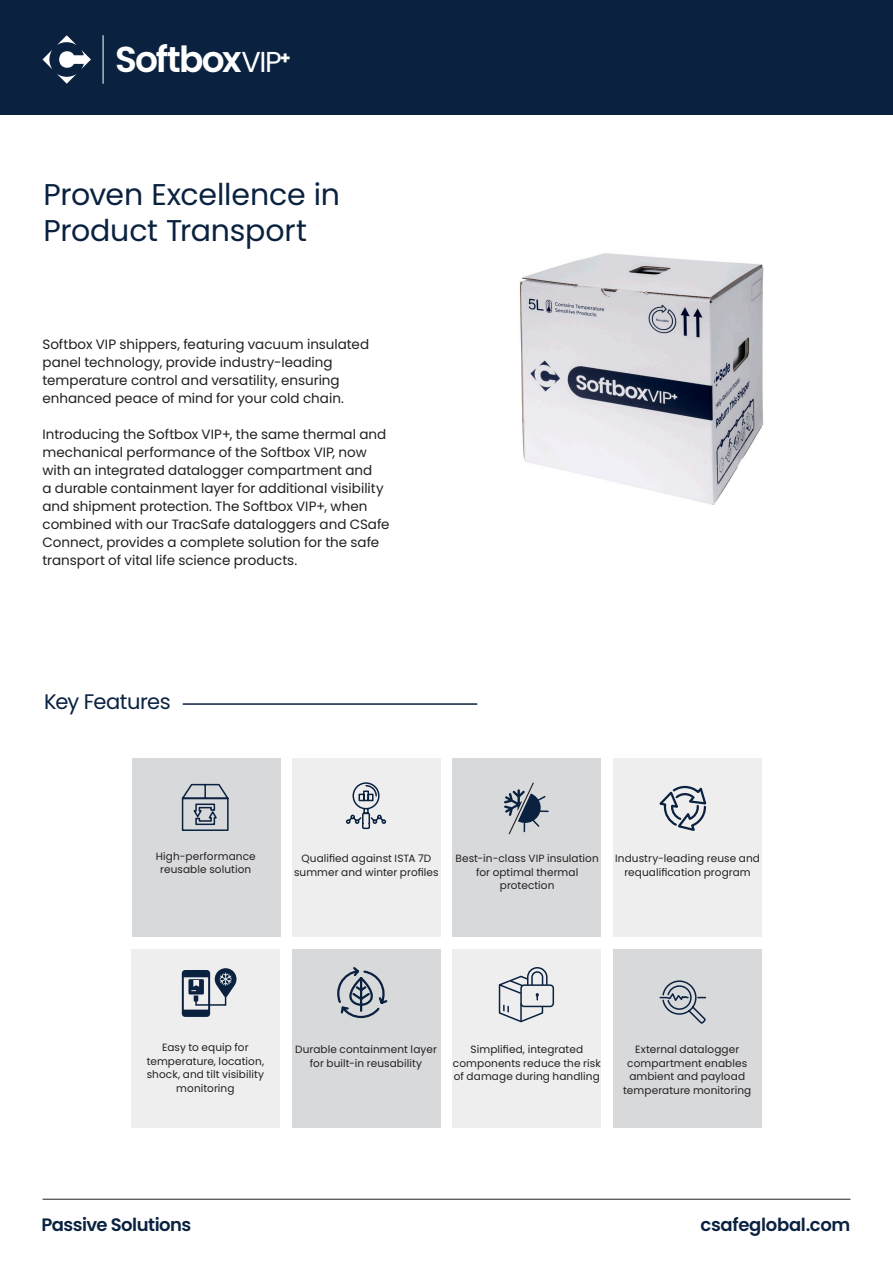
<style>
.page{position:relative;width:893px;height:1263px;background:#fff}
.page>*{position:absolute;margin:0;border:0;box-sizing:border-box;transform-origin:0 0}
.t1{font:600 36px "Poppins";letter-spacing:-.05em;color:#fff}
.Page_Title{font:30px/36px "Poppins";letter-spacing:-.005em;color:#0a2240}
.Sub_heads{font:21px "Poppins";letter-spacing:-.025em;color:#0a2240}
.Footer_Descriptor___Web{font:600 18px "Poppins";letter-spacing:-.03em;color:#0a2240}
.Sub_heads-2{font:600 18px "Poppins";letter-spacing:-.02em;color:#0a2240}
.Copy{font:13.5px/18px "Poppins";color:#231f20}
.Key_features_body{font:10.5px/13.5px "Poppins";letter-spacing:.01em;color:#231f20;text-align:center}
.s1{font-weight:400;font-size:28.8px}
</style>
<div class="page">
<div style="left:0;top:0;width:893px;height:115px;background:#0a2240"></div>
<hr style="left:103px;top:35px;width:1px;height:49px;background:#fff">
<svg style="left:43px;top:35px;width:48px;height:49px"></svg>
<hr style="left:43px;top:1199px;width:807px;height:1px;background:#231f20">
<img style="left:520px;top:253px;width:244px;height:252px">
<div style="left:613px;top:758px;width:149px;height:178px;background:#eeeeef"></div>
<div style="left:452px;top:758px;width:149px;height:178px;background:#d8d9db"></div>
<div style="left:132px;top:758px;width:148px;height:178px;background:#d8d9db"></div>
<div style="left:292px;top:758px;width:149px;height:178px;background:#eeeeef"></div>
<hr style="left:183px;top:703px;width:294px;height:2px;background:#0a2240">
<div style="left:613px;top:949px;width:149px;height:178px;background:#d8d9db"></div>
<div style="left:452px;top:949px;width:149px;height:178px;background:#eeeeef"></div>
<div style="left:131px;top:949px;width:149px;height:178px;background:#eeeeef"></div>
<div style="left:292px;top:949px;width:148px;height:178px;background:#d8d9db"></div>
<svg style="left:182px;top:968px;width:55px;height:49px"></svg>
<svg style="left:346px;top:782px;width:41px;height:48px"></svg>
<svg style="left:659px;top:785px;width:48px;height:46px"></svg>
<svg style="left:337px;top:967px;width:51px;height:52px"></svg>
<svg style="left:504px;top:782px;width:45px;height:53px"></svg>
<svg style="left:181px;top:783px;width:48px;height:48px"></svg>
<svg style="left:498px;top:967px;width:57px;height:56px"></svg>
<svg style="left:659px;top:980px;width:48px;height:44px"></svg>
<h1 class="t1" style="left:115px;top:38px;width:177px">Softbox<span class="s1">VIP</span><sup>+</sup></h1>
<p class="Page_Title" style="left:44px;top:176px;width:298px">Proven Excellence in<br>Product Transport</p>
<p class="Copy" style="left:43px;top:335px;width:328px">Softbox VIP shippers, featuring vacuum insulated panel technology, provide industry-leading temperature control and versatility, ensuring enhanced peace of mind for your cold chain.</p>
<p class="Copy" style="left:43px;top:425px;width:349px">Introducing the Softbox VIP+, the same thermal and mechanical performance of the Softbox VIP, now with an integrated datalogger compartment and<br>a durable containment layer for additional visibility and shipment protection. The Softbox VIP+, when combined with our TracSafe dataloggers and CSafe Connect, provides a complete solution for the safe transport of vital life science products.</p>
<p class="Sub_heads" style="left:44px;top:689px;width:128px">Key Features</p>
<p class="Key_features_body" style="left:156px;top:849px;width:101px">High-performance reusable solution</p>
<p class="Key_features_body" style="left:294px;top:852px;width:146px">Qualified against ISTA 7D summer and winter profiles</p>
<p class="Key_features_body" style="left:456px;top:852px;width:145px">Best-in-class VIP insulation for optimal thermal protection</p>
<p class="Key_features_body" style="left:615px;top:852px;width:146px">Industry-leading reuse and requalification program</p>
<p class="Key_features_body" style="left:147px;top:1041px;width:119px">Easy to equip for temperature, location, shock, and tilt visibility monitoring</p>
<p class="Key_features_body" style="left:295px;top:1043px;width:143px">Durable containment layer for built-in reusability</p>
<p class="Key_features_body" style="left:453px;top:1043px;width:149px">Simplified, integrated components reduce the risk of damage during handling</p>
<p class="Key_features_body" style="left:623px;top:1043px;width:130px">External datalogger compartment enables ambient and payload temperature monitoring</p>
<p class="Footer_Descriptor___Web" style="left:41px;top:1214px;width:151px">Passive Solutions</p>
<p class="Sub_heads-2" style="left:701px;top:1214px;width:151px">csafeglobal.com</p>
</div>
